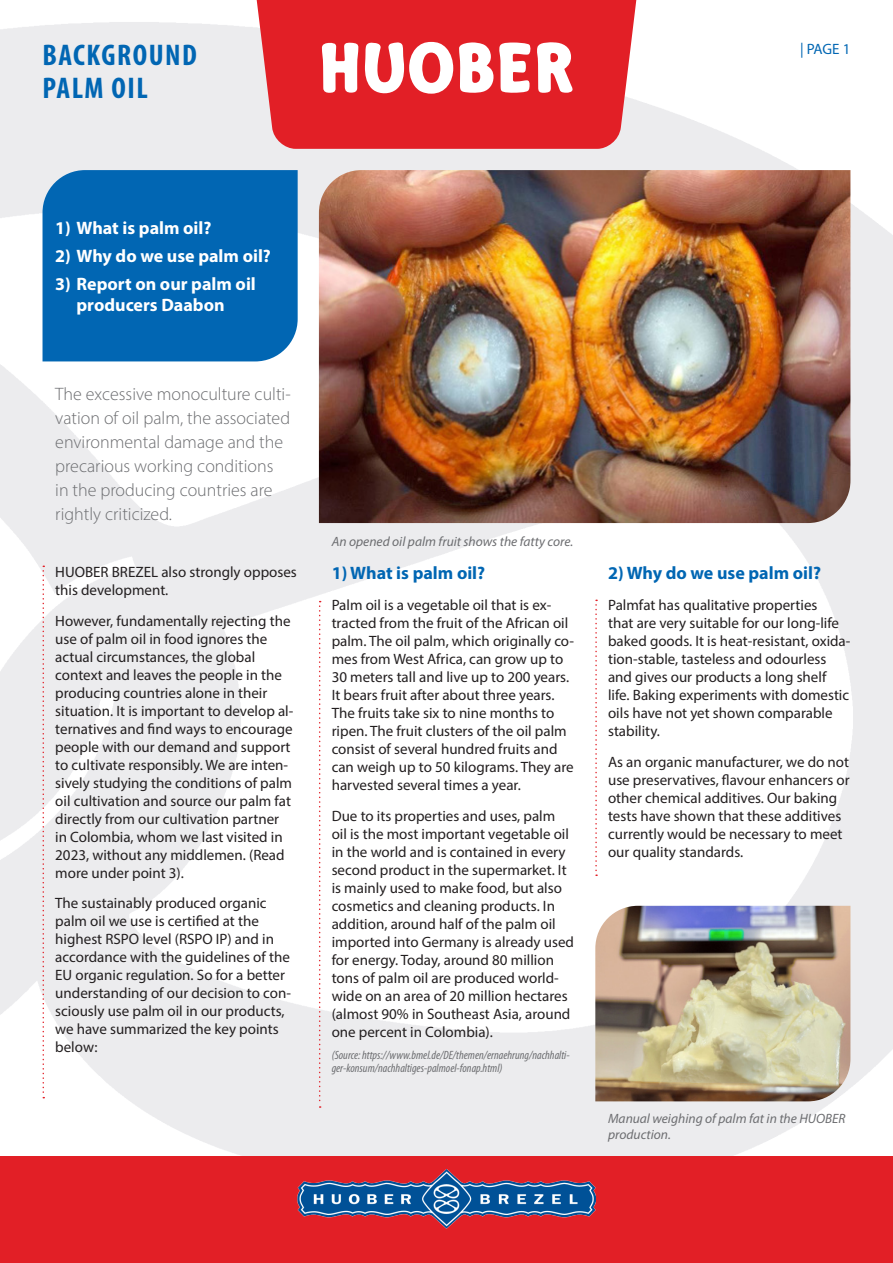
<style>
.page{position:relative;width:893px;height:1263px;background:#fff}
.page>*{position:absolute;margin:0;border:0;box-sizing:border-box;transform-origin:0 0}
.t1{font:75px "GRETE 75 Regular";letter-spacing:.02em;color:#fff}
.t2{font:700 condensed 30px/33px "Myriad Pro";letter-spacing:.05em;color:#0166b3}
.t3{font:300 18px/24px "Myriad Pro";color:#6c6d70}
.t4{font:700 18px/21.6px "Myriad Pro";color:#fff;text-align:center}
.t5{font:700 18px "Myriad Pro";color:#0166b3}
.t6{font:15px/18px "Myriad Pro";color:#231f20}
.t7{font:15px "Myriad Pro";color:#0166b3}
.t8{font:italic 13.5px/16.2px "Myriad Pro";color:#6c6d70}
.t9{font:italic condensed 12px/13.5px "Myriad Pro";color:#6c6d70}
</style>
<div class="page">
<img style="left:0;top:22px;width:893px;height:1135px">
<div style="left:255px;top:0;width:383px;height:149px;background:#e21f26"></div>
<div style="left:0;top:1157px;width:893px;height:106px;background:#e21f26"></div>
<img style="left:298px;top:1169px;width:297px;height:60px">
<div style="left:43px;top:170px;width:255px;height:191px;background:#0166b3"></div>
<svg style="left:43px;top:566px;width:1px;height:532px"></svg>
<svg style="left:319px;top:601px;width:2px;height:507px"></svg>
<svg style="left:595px;top:600px;width:2px;height:276px"></svg>
<img style="left:595px;top:906px;width:255px;height:195px">
<img style="left:319px;top:170px;width:531px;height:353px">
<h2 class="t2" style="left:43px;top:39px;width:156px">BACKGROUND<br>PALM OIL</h2>
<h1 class="t1" style="left:319px;top:28px;width:257px">HUOBER</h1>
<p class="t7" style="left:800px;top:39px;width:52px">| PAGE 1</p>
<p class="t4" style="left:55px;top:216px;width:158px">1) What is palm oil?</p>
<p class="t4" style="left:55px;top:244px;width:217px">2) Why do we use palm oil?</p>
<p class="t4" style="left:55px;top:272px;width:202px">3) Report on our palm oil producers Daabon</p>
<p class="t3" style="left:55px;top:382px;width:237px">The excessive monoculture culti&shy;vation of oil palm, the associated environmental damage and the precarious working conditions in the producing countries are rightly criticized.</p>
<p class="t6" style="left:55px;top:562px;width:243px">HUOBER BREZEL also strongly opposes this development.</p>
<p class="t6" style="left:55px;top:611px;width:240px">However, fundamentally rejecting the use of palm oil in food ignores the actual circumstances, the global context and leaves the people in the producing countries alone in their situation. It is important to develop al&shy;ternatives and find ways to encourage people with our demand and support to cultivate responsibly. We are inten&shy;sively studying the conditions of palm oil cultivation and source our palm fat directly from our cultivation partner in Colombia, whom we last visited in 2023, without any middlemen. (Read more under point 3).</p>
<p class="t6" style="left:55px;top:894px;width:237px">The sustainably produced organic palm oil we use is certified at the highest RSPO level (RSPO IP) and in accordance with the guidelines of the<br>EU organic regulation. So for a better understanding of our decision to con&shy;sciously use palm oil in our products, we have summarized the key points below:</p>
<p class="t8" style="left:332px;top:533px;width:243px">An opened oil palm fruit shows the fatty core.</p>
<p class="t5" style="left:332px;top:561px;width:155px">1) What is palm oil?</p>
<p class="t6" style="left:332px;top:596px;width:244px">Palm oil is a vegetable oil that is ex&shy;tracted from the fruit of the African oil palm. The oil palm, which originally co&shy;mes from West Africa, can grow up to 30 meters tall and live up to 200 years.<br>It bears fruit after about three years.<br>The fruits take six to nine months to ripen. The fruit clusters of the oil palm consist of several hundred fruits and can weigh up to 50 kilograms. They are harvested several times a year.</p>
<p class="t6" style="left:332px;top:806px;width:244px">Due to its properties and uses, palm oil is the most important vegetable oil in the world and is contained in every second product in the supermarket. It is mainly used to make food, but also cosmetics and cleaning products. In addition, around half of the palm oil imported into Germany is already used for energy. Today, around 80 million tons of palm oil are produced world&shy;wide on an area of 20 million hectares (almost 90% in Southeast Asia, around one percent in Colombia).</p>
<p class="t9" style="left:332px;top:1048px;width:240px">(Source: https://www.bmel.de/DE/themen/ernaehrung/nachhalti&shy;ger-konsum/nachhaltiges-palmoel-fonap.html)</p>
<p class="t5" style="left:608px;top:561px;width:215px">2) Why do we use palm oil?</p>
<p class="t6" style="left:608px;top:596px;width:244px">Palmfat has qualitative properties<br>that are very suitable for our long-life baked goods. It is heat-resistant, oxida&shy;tion-stable, tasteless and odourless and gives our products a long shelf life. Baking experiments with domestic oils have not yet shown comparable stability.</p>
<p class="t6" style="left:608px;top:752px;width:243px">As an organic manufacturer, we do not use preservatives, flavour enhancers or other chemical additives. Our baking tests have shown that these additives currently would be necessary to meet our quality standards.</p>
<p class="t8" style="left:608px;top:1110px;width:239px">Manual weighing of palm fat in the HUOBER production.</p>
</div>
